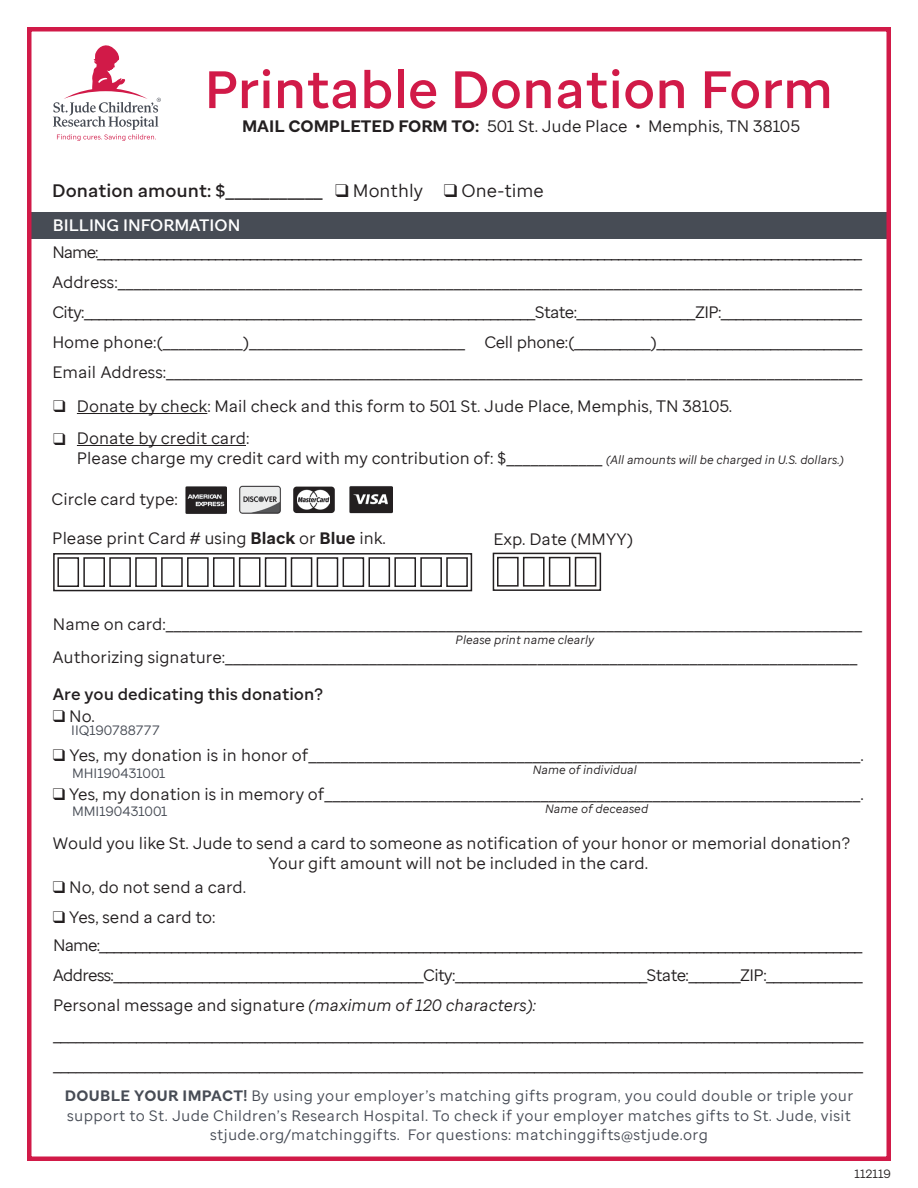
<style>
.page{position:relative;width:918px;height:1188px;background:#fff}
.page>*{position:absolute;margin:0;border:0;box-sizing:border-box;transform-origin:0 0}
.t1{font:600 52.5px "St Jude Sans TT";color:#d11a48}
.t2{font:600 18px "St Jude Sans TT";color:#231f20}
.t3{font:16.5px "St Jude Sans TT";color:#231f20}
.t4{font:16.5px "St Jude Sans TT";letter-spacing:-.035em;color:#231f20}
.t5{font:16.5px "St Jude Sans TT";letter-spacing:-.04em;color:#231f20}
.t6{font:600 16.5px "St Jude Sans TT";color:#231f20}
.t7{font:600 16.5px "St Jude Sans TT";color:#fff}
.t8{font:15px "St Jude Sans TT";letter-spacing:.025em;color:#474c55}
.t9{font:13.5px "St Jude Sans TT";color:#474c55}
.t10{font:italic 12px "St Jude Sans TT";color:#231f20}
.t11{font:12px "St Jude Sans TT";color:#231f20}
.s1{font-weight:700}
.s2{font-weight:400}
.s3{font-style:italic;font-size:12px}
.s4{font-style:italic}
</style>
<div class="page">
<div style="left:30px;top:212px;width:858px;height:26px;background:#474c55"></div>
<hr style="left:77px;top:413px;width:130px;height:1px;background:#231f20">
<hr style="left:77px;top:445px;width:169px;height:1px;background:#231f20">
<div style="left:57px;top:557px;width:22px;height:30px;border:2px solid #231f20"></div>
<div style="left:83px;top:557px;width:22px;height:30px;border:2px solid #231f20"></div>
<div style="left:109px;top:557px;width:22px;height:30px;border:2px solid #231f20"></div>
<div style="left:135px;top:557px;width:22px;height:30px;border:2px solid #231f20"></div>
<div style="left:161px;top:557px;width:22px;height:30px;border:2px solid #231f20"></div>
<div style="left:187px;top:557px;width:22px;height:30px;border:2px solid #231f20"></div>
<div style="left:213px;top:557px;width:22px;height:30px;border:2px solid #231f20"></div>
<div style="left:239px;top:557px;width:21px;height:30px;border:2px solid #231f20"></div>
<div style="left:265px;top:557px;width:21px;height:30px;border:2px solid #231f20"></div>
<div style="left:291px;top:557px;width:21px;height:30px;border:2px solid #231f20"></div>
<div style="left:317px;top:557px;width:21px;height:30px;border:2px solid #231f20"></div>
<div style="left:343px;top:557px;width:21px;height:30px;border:2px solid #231f20"></div>
<div style="left:368px;top:557px;width:22px;height:30px;border:2px solid #231f20"></div>
<div style="left:394px;top:557px;width:22px;height:30px;border:2px solid #231f20"></div>
<div style="left:420px;top:557px;width:22px;height:30px;border:2px solid #231f20"></div>
<div style="left:446px;top:557px;width:22px;height:30px;border:2px solid #231f20"></div>
<div style="left:53px;top:553px;width:419px;height:38px;border:2px solid #231f20"></div>
<div style="left:497px;top:557px;width:22px;height:30px;border:2px solid #231f20"></div>
<div style="left:523px;top:557px;width:22px;height:30px;border:2px solid #231f20"></div>
<div style="left:549px;top:557px;width:21px;height:30px;border:2px solid #231f20"></div>
<div style="left:575px;top:557px;width:21px;height:30px;border:2px solid #231f20"></div>
<div style="left:493px;top:553px;width:108px;height:38px;border:2px solid #231f20"></div>
<div style="left:27px;top:27px;width:864px;height:1134px;border:4px solid #d11a48"></div>
<svg style="left:53px;top:45px;width:108px;height:96px"></svg>
<img style="left:185px;top:486px;width:42px;height:28px">
<img style="left:239px;top:485px;width:42px;height:29px">
<img style="left:349px;top:486px;width:43px;height:28px">
<div style="left:293px;top:487px;width:42px;height:26px;background:#231f20;border-radius:3px"></div>
<img style="left:297px;top:489px;width:33px;height:21px">
<p class="t1" style="left:204px;top:55px;width:630px">Printable Donation Form</p>
<p class="t3" style="left:242px;top:116px;width:560px"><span class="s1">MAIL COMPLETED FORM TO:</span> 501 St. Jude Place • Memphis, TN 38105</p>
<p class="t2" style="left:52px;top:179px;width:493px">Donation amount: $___________ ❑ <span class="s2">Monthly</span> ❑ <span class="s2">One-time</span></p>
<p class="t7" style="left:53px;top:214px;width:189px">BILLING INFORMATION</p>
<p class="t3" style="left:52px;top:242px;width:811px">Name: ______________________________________________________________________________________________________________</p>
<p class="t3" style="left:52px;top:272px;width:811px">Address:_____________________________________________________________________________________________</p>
<p class="t4" style="left:52px;top:302px;width:811px">City:_____________________________________________________________ State:________________ ZIP:___________________</p>
<p class="t3" style="left:52px;top:332px;width:812px">Home phone:(__________)___________________________ Cell phone: (__________)___________________________</p>
<p class="t3" style="left:52px;top:362px;width:812px">Email Address:_______________________________________________________________________________________</p>
<p class="t3" style="left:77px;top:395px;width:657px">Donate by check: Mail check and this form to 501 St. Jude Place, Memphis, TN 38105.</p>
<p class="t3" style="left:77px;top:427px;width:174px">Donate by credit card:</p>
<p class="t3" style="left:77px;top:447px;width:768px">Please charge my credit card with my contribution of: $____________ <span class="s3">(All amounts will be charged in U.S. dollars.)</span></p>
<p class="t3" style="left:52px;top:488px;width:128px">Circle card type:</p>
<p class="t3" style="left:52px;top:527px;width:335px">Please print Card # using <span class="s1">Black</span> or <span class="s1">Blue</span> ink.</p>
<p class="t3" style="left:493px;top:529px;width:141px">Exp. Date (MMYY)</p>
<p class="t3" style="left:53px;top:614px;width:811px">Name on card:_______________________________________________________________________________________</p>
<p class="t3" style="left:53px;top:647px;width:806px">Authorizing signature:_______________________________________________________________________________</p>
<p class="t10" style="left:456px;top:632px;width:140px">Please print name clearly</p>
<p class="t6" style="left:53px;top:683px;width:271px">Are you dedicating this donation?</p>
<p class="t3" style="left:53px;top:706px;width:43px">❑ No.</p>
<p class="t3" style="left:53px;top:745px;width:813px">❑ Yes, my donation is in honor of_____________________________________________________________________.</p>
<p class="t3" style="left:53px;top:784px;width:813px">❑ Yes, my donation is in memory of___________________________________________________________________.</p>
<p class="t10" style="left:545px;top:801px;width:105px">Name of deceased</p>
<p class="t3" style="left:53px;top:833px;width:799px">Would you like St. Jude to send a card to someone as notification of your honor or memorial donation?</p>
<p class="t3" style="left:269px;top:853px;width:381px">Your gift amount will not be included in the card.</p>
<p class="t3" style="left:53px;top:877px;width:195px">❑ No, do not send a card.</p>
<p class="t3" style="left:53px;top:907px;width:164px">❑ Yes, send a card to:</p>
<p class="t9" style="left:71px;top:722px;width:90px">IIQ190788777</p>
<p class="t9" style="left:72px;top:764px;width:95px">MHI190431001</p>
<p class="t9" style="left:72px;top:803px;width:97px">MMI190431001</p>
<p class="t10" style="left:533px;top:762px;width:105px">Name of individual</p>
<p class="t3" style="left:53px;top:935px;width:811px">Name: __________________________________________________________________________________________________________</p>
<p class="t5" style="left:53px;top:965px;width:811px">Address: __________________________________________City: __________________________ State: _______ ZIP: _____________</p>
<p class="t3" style="left:53px;top:995px;width:485px">Personal message and signature <span class="s4">(maximum of 120 characters):</span></p>
<p class="t3" style="left:53px;top:1025px;width:812px">___________________________________________________________________________________________________________</p>
<p class="t3" style="left:53px;top:1055px;width:812px">__________________________________________________________________________________________________________</p>
<p class="t8" style="left:65px;top:1086px;width:790px"><span class="s1">DOUBLE YOUR IMPACT!</span> By using your employer’s matching gifts program, you could double or triple your</p>
<p class="t8" style="left:67px;top:1106px;width:785px">support to St. Jude Children’s Research Hospital. To check if your employer matches gifts to St. Jude, visit</p>
<p class="t8" style="left:210px;top:1125px;width:499px">stjude.org/matchinggifts. For questions: matchinggifts@stjude.org</p>
<p class="t11" style="left:855px;top:1166px;width:38px">112119</p>
</div>
